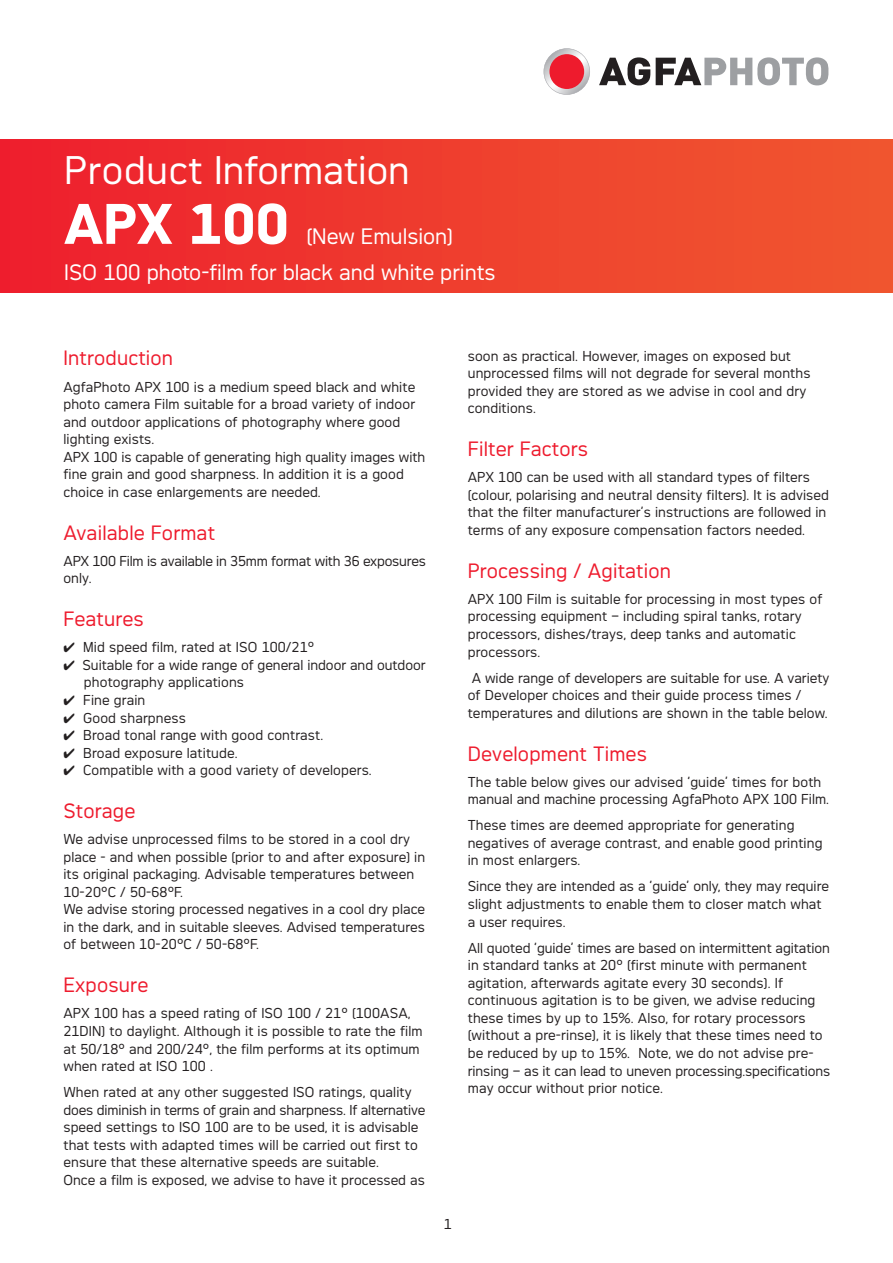
<style>
.page{position:relative;width:893px;height:1263px;background:#fff}
.page>*{position:absolute;margin:0;border:0;box-sizing:border-box;transform-origin:0 0}
.t1{font:700 54px "Agfa Photo Thalis";letter-spacing:.015em;color:#fff}
.t2{font:37.5px "Agfa Photo Thalis";color:#fff}
.t3{font:21px/35.8px "Agfa Photo Thalis";color:#fff}
.t4{font:19.5px "Agfa Photo Thalis";letter-spacing:.01em;color:#ee1b2d}
.t5{font:13.5px/17.5px "Agfa Photo Thalis";letter-spacing:.01em;color:#231f20}
.t6{font:13.5px/17.5px "Agfa Photo Thalis";letter-spacing:-.01em;color:#231f20}
</style>
<div class="page">
<div style="left:0;top:140px;width:893px;height:152px;background:linear-gradient(to right,#ed1f2d,#f0592f)"></div>
<svg style="left:599px;top:57px;width:51px;height:28px"></svg>
<svg style="left:656px;top:57px;width:173px;height:28px"></svg>
<svg style="left:544px;top:48px;width:46px;height:47px"></svg>
<h2 class="t2" style="left:64px;top:148px;width:347px">Product Information</h2>
<h1 class="t1" style="left:64px;top:191px;width:226px">APX 100</h1>
<h3 class="t3" style="left:64px;top:218px;width:433px;text-indent:242px">(New Emulsion)<br>ISO 100 photo-film for black and white prints</h3>
<h3 class="t4" style="left:63px;top:347px;width:111px">Introduction</h3>
<p class="t5" style="left:63px;top:378px;width:363px">AgfaPhoto APX 100 is a medium speed black and white photo camera Film suitable for a broad variety of indoor and outdoor applications of photography where good lighting exists.<br>APX 100 is capable of generating high quality images with fine grain and good sharpness. In addition it is a good choice in case enlargements are needed.</p>
<h3 class="t4" style="left:63px;top:521px;width:153px">Available Format</h3>
<p class="t6" style="left:63px;top:552px;width:364px">APX 100 Film is available in 35mm format with 36 exposures only.</p>
<h3 class="t4" style="left:63px;top:607px;width:82px">Features</h3>
<p class="t5" style="left:63px;top:638px;width:252px">✔ Mid speed film, rated at ISO 100/21°</p>
<p class="t5" style="left:84px;top:656px;width:343px;text-indent:-21px">✔ Suitable for a wide range of general indoor and outdoor photography applications</p>
<p class="t5" style="left:63px;top:691px;width:83px">✔ Fine grain</p>
<p class="t5" style="left:63px;top:709px;width:124px">✔ Good sharpness</p>
<p class="t5" style="left:63px;top:726px;width:261px">✔ Broad tonal range with good contrast.</p>
<p class="t5" style="left:63px;top:744px;width:176px">✔ Broad exposure latitude.</p>
<p class="t5" style="left:63px;top:761px;width:310px">✔ Compatible with a good variety of developers.</p>
<h3 class="t4" style="left:63px;top:799px;width:73px">Storage</h3>
<p class="t5" style="left:63px;top:830px;width:363px">We advise unprocessed films to be stored in a cool dry place - and when possible (prior to and after exposure) in its original packaging. Advisable temperatures between 10-20°C / 50-68°F.<br>We advise storing processed negatives in a cool dry place in the dark, and in suitable sleeves. Advised temperatures of between 10-20°C / 50-68°F.</p>
<h3 class="t4" style="left:63px;top:974px;width:86px">Exposure</h3>
<p class="t5" style="left:63px;top:1004px;width:361px">APX 100 has a speed rating of ISO 100 / 21° (100ASA, 21DIN) to daylight. Although it is possible to rate the film at 50/18° and 200/24°, the film performs at its optimum when rated at ISO 100 .</p>
<p class="t5" style="left:63px;top:1083px;width:364px">When rated at any other suggested ISO ratings, quality does diminish in terms of grain and sharpness. If alternative speed settings to ISO 100 are to be used, it is advisable that tests with adapted times will be carried out first to ensure that these alternative speeds are suitable.<br>Once a film is exposed, we advise to have it processed as</p>
<p class="t5" style="left:468px;top:347px;width:344px">soon as practical. However, images on exposed but unprocessed films will not degrade for several months provided they are stored as we advise in cool and dry conditions.</p>
<h3 class="t4" style="left:468px;top:437px;width:122px">Filter Factors</h3>
<p class="t5" style="left:468px;top:468px;width:363px">APX 100 can be used with all standard types of filters (colour, polarising and neutral density filters). It is advised that the filter manufacturer’s instructions are followed in terms of any exposure compensation factors needed.</p>
<h3 class="t4" style="left:468px;top:559px;width:205px">Processing / Agitation</h3>
<p class="t5" style="left:468px;top:590px;width:356px">APX 100 Film is suitable for processing in most types of processing equipment – including spiral tanks, rotary processors, dishes/trays, deep tanks and automatic processors.</p>
<p class="t5" style="left:468px;top:669px;width:363px">A wide range of developers are suitable for use. A variety of Developer choices and their guide process times / temperatures and dilutions are shown in the table below.</p>
<h3 class="t4" style="left:468px;top:742px;width:181px">Development Times</h3>
<p class="t5" style="left:468px;top:773px;width:363px">The table below gives our advised ‘guide’ times for both manual and machine processing AgfaPhoto APX 100 Film.</p>
<p class="t5" style="left:468px;top:816px;width:356px">These times are deemed appropriate for generating negatives of average contrast, and enable good printing in most enlargers.</p>
<p class="t5" style="left:468px;top:877px;width:363px">Since they are intended as a ‘guide’ only, they may require slight adjustments to enable them to closer match what a user requires.</p>
<p class="t5" style="left:468px;top:939px;width:364px">All quoted ‘guide’ times are based on intermittent agitation in standard tanks at 20° (first minute with permanent agitation, afterwards agitate every 30 seconds). If continuous agitation is to be given, we advise reducing these times by up to 15%. Also, for rotary processors (without a pre-rinse), it is likely that these times need to be reduced by up to 15%. Note, we do not advise pre&shy;rinsing – as it can lead to uneven processing.specifications may occur without prior notice.</p>
<p class="t5" style="left:444px;top:1215px;width:9px">1</p>
</div>
